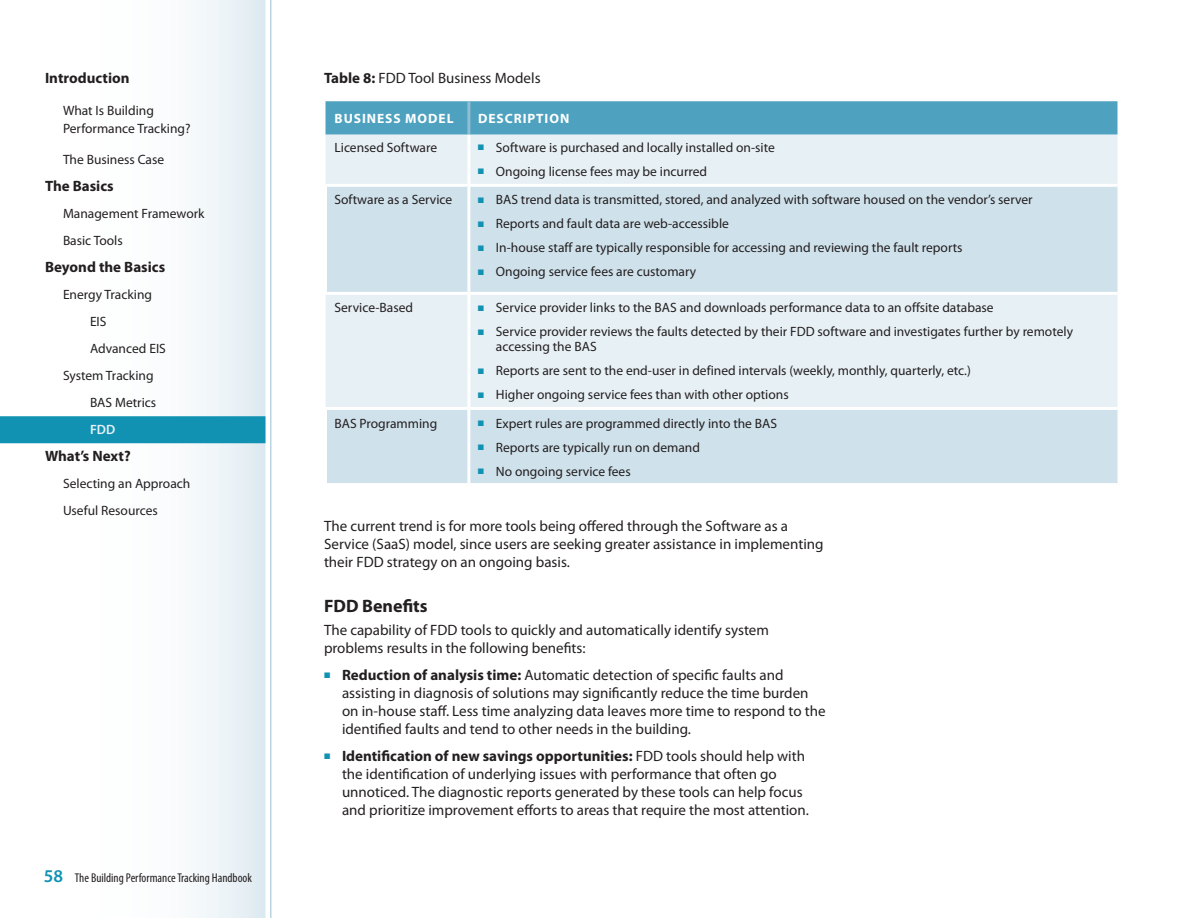
<style>
.page{position:relative;width:1188px;height:918px;background:#fff}
.page>*{position:absolute;margin:0;border:0;box-sizing:border-box;transform-origin:0 0}
.t1{font:700 18px "Myriad Pro";color:#231f20}
.ul{font:15px/18px "Myriad Pro";color:#231f20}
.nav_ol_li{font:700 15px "Myriad Pro";color:#231f20}
.figcaption_table{font:15px "Myriad Pro";color:#231f20}
.tbody_td_ul{font:13.5px/15px "Myriad Pro";color:#231f20}
.nav_ol_ol_li{font:13.5px "Myriad Pro";color:#231f20}
.tbody_td_p{font:13.5px "Myriad Pro";color:#231f20}
.nav_ol_ol_li_line2{font:13.5px/18px "Myriad Pro";color:#231f20}
.nav_ol_ol_ol_li{font:13.5px "Myriad Pro";color:#231f20}
.thead_th{font:700 13.5px "Myriad Pro";letter-spacing:.07em;color:#fff}
.nav_ol_ol_ol_li_curr{font:600 13.5px "Myriad Pro";color:#e7f0f5}
.t2{font:condensed 12.75px "Myriad Pro";color:#231f20}
.s1{font-weight:600;font-stretch:normal;font-size:18px;color:#1192b3}
.s2{font-weight:700}
.s3{color:#1192b3}
</style>
<div class="page">
<div style="left:0;top:0;width:266px;height:918px;background:linear-gradient(to right,#fff,#eaf2f6)"></div>
<hr style="left:270px;top:0;width:2px;height:918px;background:#bbd4e2">
<div style="left:0;top:416px;width:266px;height:27px;background:#1192b3"></div>
<div style="left:326px;top:101px;width:792px;height:34px;background:#4ea2bf"></div>
<div style="left:326px;top:135px;width:792px;height:49px;background:#e7f0f5"></div>
<svg style="left:326px;top:187px;width:792px;height:296px;background:#d8e6ee"></svg>
<hr style="left:467px;top:101px;width:3px;height:34px;background:#91bdd3">
<hr style="left:324px;top:410px;width:3px;height:73px;background:#fff">
<hr style="left:324px;top:187px;width:3px;height:105px;background:#fff">
<hr style="left:467px;top:135px;width:3px;height:49px;background:#fff">
<hr style="left:467px;top:187px;width:3px;height:105px;background:#fff">
<hr style="left:467px;top:295px;width:3px;height:112px;background:#fff">
<hr style="left:467px;top:410px;width:3px;height:73px;background:#fff">
<hr style="left:324px;top:292px;width:145px;height:3px;background:#fff">
<hr style="left:469px;top:292px;width:649px;height:3px;background:#fff">
<hr style="left:324px;top:407px;width:145px;height:3px;background:#fff">
<hr style="left:469px;top:407px;width:649px;height:3px;background:#fff">
<p class="nav_ol_li" style="left:45px;top:68px;width:86px">Introduction</p>
<p class="nav_ol_ol_li_line2" style="left:63px;top:101px;width:129px">What Is Building<br>Performance Tracking?</p>
<p class="nav_ol_ol_li" style="left:63px;top:151px;width:103px">The Business Case</p>
<p class="nav_ol_li" style="left:45px;top:176px;width:70px">The Basics</p>
<p class="nav_ol_ol_li" style="left:63px;top:205px;width:143px">Management Framework</p>
<p class="nav_ol_ol_li" style="left:63px;top:232px;width:61px">Basic Tools</p>
<p class="nav_ol_li" style="left:45px;top:257px;width:122px">Beyond the Basics</p>
<p class="nav_ol_ol_li" style="left:63px;top:286px;width:91px">Energy Tracking</p>
<p class="nav_ol_ol_ol_li" style="left:90px;top:313px;width:18px">EIS</p>
<p class="nav_ol_ol_ol_li" style="left:90px;top:340px;width:77px">Advanced EIS</p>
<p class="nav_ol_ol_li" style="left:63px;top:367px;width:92px">System Tracking</p>
<p class="nav_ol_ol_ol_li" style="left:90px;top:394px;width:68px">BAS Metrics</p>
<p class="nav_ol_ol_ol_li_curr" style="left:90px;top:421px;width:27px">FDD</p>
<p class="nav_ol_li" style="left:45px;top:446px;width:87px">What’s Next?</p>
<p class="nav_ol_ol_li" style="left:63px;top:475px;width:129px">Selecting an Approach</p>
<p class="nav_ol_ol_li" style="left:63px;top:502px;width:96px">Useful Resources</p>
<p class="t2" style="left:44px;top:870px;width:210px"><span class="s1">58</span> The Building Performance Tracking Handbook</p>
<p class="figcaption_table" style="left:324px;top:69px;width:218px"><span class="s2">Table 8:</span> FDD Tool Business Models</p>
<p class="thead_th" style="left:335px;top:110px;width:120px">BUSINESS MODEL</p>
<p class="thead_th" style="left:478px;top:110px;width:93px">DESCRIPTION</p>
<p class="tbody_td_p" style="left:334px;top:139px;width:104px">Licensed Software</p>
<p class="tbody_td_ul" style="left:478px;top:140px;width:299px"><span class="s3">■</span> Software is purchased and locally installed on-site</p>
<p class="tbody_td_ul" style="left:478px;top:164px;width:231px"><span class="s3">■</span> Ongoing license fees may be incurred</p>
<p class="tbody_td_p" style="left:334px;top:192px;width:119px">Software as a Service</p>
<p class="tbody_td_ul" style="left:478px;top:192px;width:556px"><span class="s3">■</span> BAS trend data is transmitted, stored, and analyzed with software housed on the vendor’s server</p>
<p class="tbody_td_ul" style="left:478px;top:216px;width:253px"><span class="s3">■</span> Reports and fault data are web-accessible</p>
<p class="tbody_td_ul" style="left:478px;top:240px;width:486px"><span class="s3">■</span> In-house staff are typically responsible for accessing and reviewing the fault reports</p>
<p class="tbody_td_ul" style="left:478px;top:264px;width:220px"><span class="s3">■</span> Ongoing service fees are customary</p>
<p class="tbody_td_p" style="left:334px;top:300px;width:80px">Service-Based</p>
<p class="tbody_td_ul" style="left:478px;top:300px;width:517px"><span class="s3">■</span> Service provider links to the BAS and downloads performance data to an offsite database</p>
<p class="tbody_td_ul" style="left:496px;top:324px;width:579px;text-indent:-18px"><span class="s3">■</span> Service provider reviews the faults detected by their FDD software and investigates further by remotely accessing the BAS</p>
<p class="tbody_td_ul" style="left:478px;top:363px;width:494px"><span class="s3">■</span> Reports are sent to the end-user in defined intervals (weekly, monthly, quarterly, etc.)</p>
<p class="tbody_td_ul" style="left:478px;top:387px;width:312px"><span class="s3">■</span> Higher ongoing service fees than with other options</p>
<p class="tbody_td_p" style="left:334px;top:415px;width:104px">BAS Programming</p>
<p class="tbody_td_ul" style="left:478px;top:415px;width:301px"><span class="s3">■</span> Expert rules are programmed directly into the BAS</p>
<p class="tbody_td_ul" style="left:478px;top:439px;width:224px"><span class="s3">■</span> Reports are typically run on demand</p>
<p class="tbody_td_ul" style="left:478px;top:463px;width:154px"><span class="s3">■</span> No ongoing service fees</p>
<p class="ul" style="left:324px;top:517px;width:501px">The current trend is for more tools being offered through the Software as a<br>Service (SaaS) model, since users are seeking greater assistance in implementing their FDD strategy on an ongoing basis.</p>
<p class="t1" style="left:324px;top:594px;width:105px">FDD Benefits</p>
<p class="ul" style="left:324px;top:620px;width:446px">The capability of FDD tools to quickly and automatically identify system problems results in the following benefits:</p>
<p class="ul" style="left:342px;top:665px;width:485px;text-indent:-18px"><span class="s3">■</span> <span class="s2">Reduction of analysis time:</span> Automatic detection of specific faults and assisting in diagnosis of solutions may significantly reduce the time burden on in-house staff. Less time analyzing data leaves more time to respond to the identified faults and tend to other needs in the building.</p>
<p class="ul" style="left:342px;top:746px;width:468px;text-indent:-18px"><span class="s3">■</span> <span class="s2">Identification of new savings opportunities:</span> FDD tools should help with the identification of underlying issues with performance that often go unnoticed. The diagnostic reports generated by these tools can help focus and prioritize improvement efforts to areas that require the most attention.</p>
</div>
